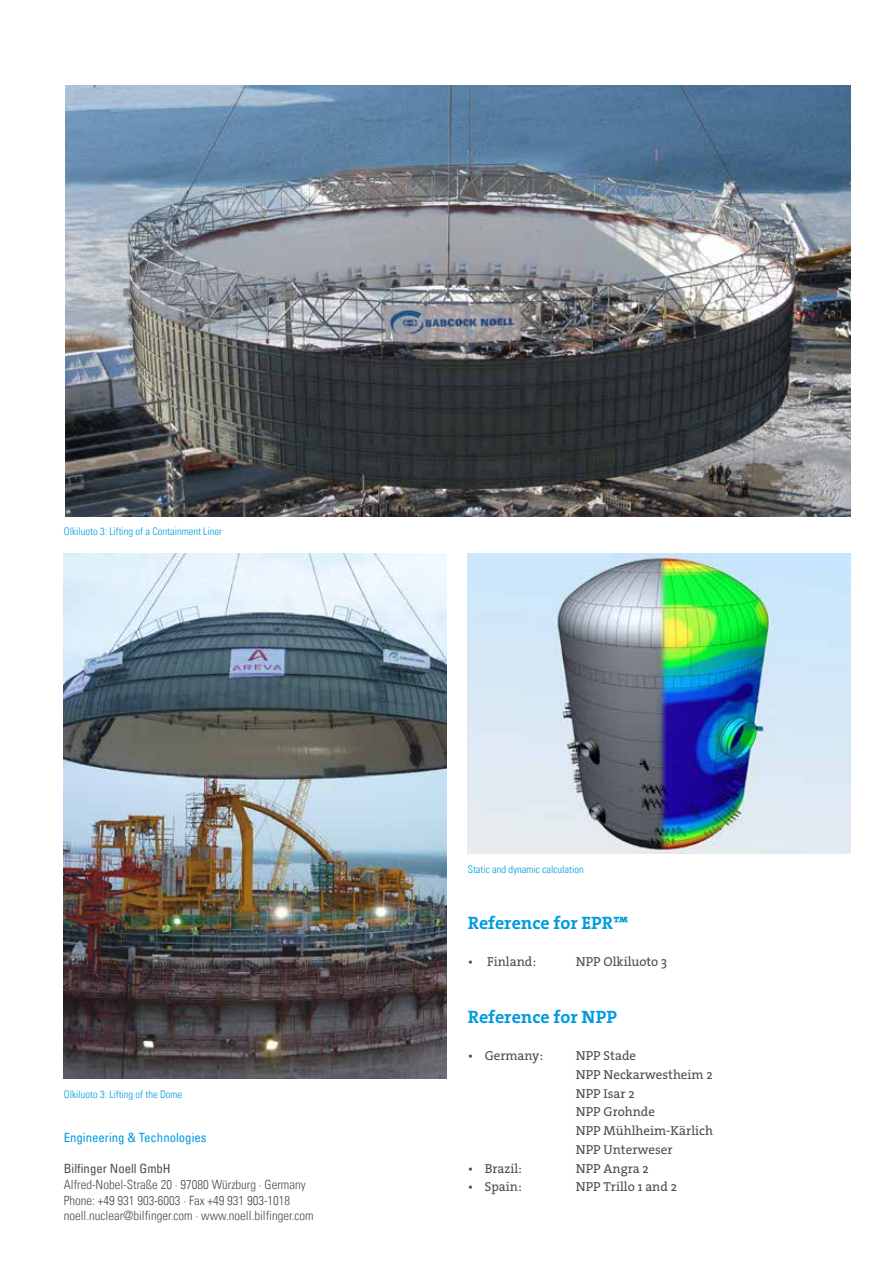
<style>
.page{position:relative;width:893px;height:1263px;background:#fff}
.page>*{position:absolute;margin:0;border:0;box-sizing:border-box;transform-origin:0 0}
.t1{font:700 18px "The Serif W7";color:#009bdf}
.t2{font:13.05px/18.8px "The Serif W5 Plain";color:#4d4d4f}
.t3{font:12.75px/15.8px "Univers Com 47 Light Cond";color:#4d4d4f}
.t4{font:condensed 12.75px "Univers Com 57";color:#009bdf}
.t5{font:condensed 12.75px "Univers Com 57";color:#4d4d4f}
.t6{font:10.5px "Univers Com 47 Light Cond";color:#009bdf}
</style>
<div class="page">
<img style="left:64px;top:554px;width:382px;height:525px">
<img style="left:468px;top:554px;width:382px;height:300px">
<img style="left:65px;top:85px;width:785px;height:431px">
<p class="t6" style="left:64px;top:525px;width:160px">Olkiluoto 3: Lifting of a Containment Liner</p>
<p class="t6" style="left:64px;top:1088px;width:120px">Olkiluoto 3: Lifting of the Dome</p>
<p class="t4" style="left:64px;top:1129px;width:144px">Engineering &amp; Technologies</p>
<p class="t5" style="left:64px;top:1160px;width:108px">Bilfinger Noell GmbH</p>
<p class="t3" style="left:64px;top:1176px;width:251px">Alfred-Nobel-Straße 20 · 97080 Würzburg · Germany<br>Phone: +49 931 903-6003 · Fax +49 931 903-1018 noell.nuclear@bilfinger.com · www.noell.bilfinger.com</p>
<p class="t6" style="left:468px;top:863px;width:118px">Static and dynamic calculation</p>
<h1 class="t1" style="left:468px;top:911px;width:162px">Reference for EPR™</h1>
<p class="t2" style="left:468px;top:953px;width:70px">• Finland:</p>
<p class="t2" style="left:576px;top:953px;width:93px">NPP Olkiluoto 3</p>
<h1 class="t1" style="left:468px;top:1005px;width:151px">Reference for NPP</h1>
<p class="t2" style="left:468px;top:1046px;width:77px">• Germany:</p>
<p class="t2" style="left:576px;top:1046px;width:139px">NPP Stade<br>NPP Neckarwestheim 2<br>NPP Isar 2<br>NPP Grohnde<br>NPP Mühlheim-Kärlich<br>NPP Unterweser</p>
<p class="t2" style="left:468px;top:1159px;width:56px">• Brazil:</p>
<p class="t2" style="left:576px;top:1159px;width:75px">NPP Angra 2</p>
<p class="t2" style="left:468px;top:1178px;width:55px">• Spain:</p>
<p class="t2" style="left:576px;top:1178px;width:103px">NPP Trillo 1 and 2</p>
</div>
